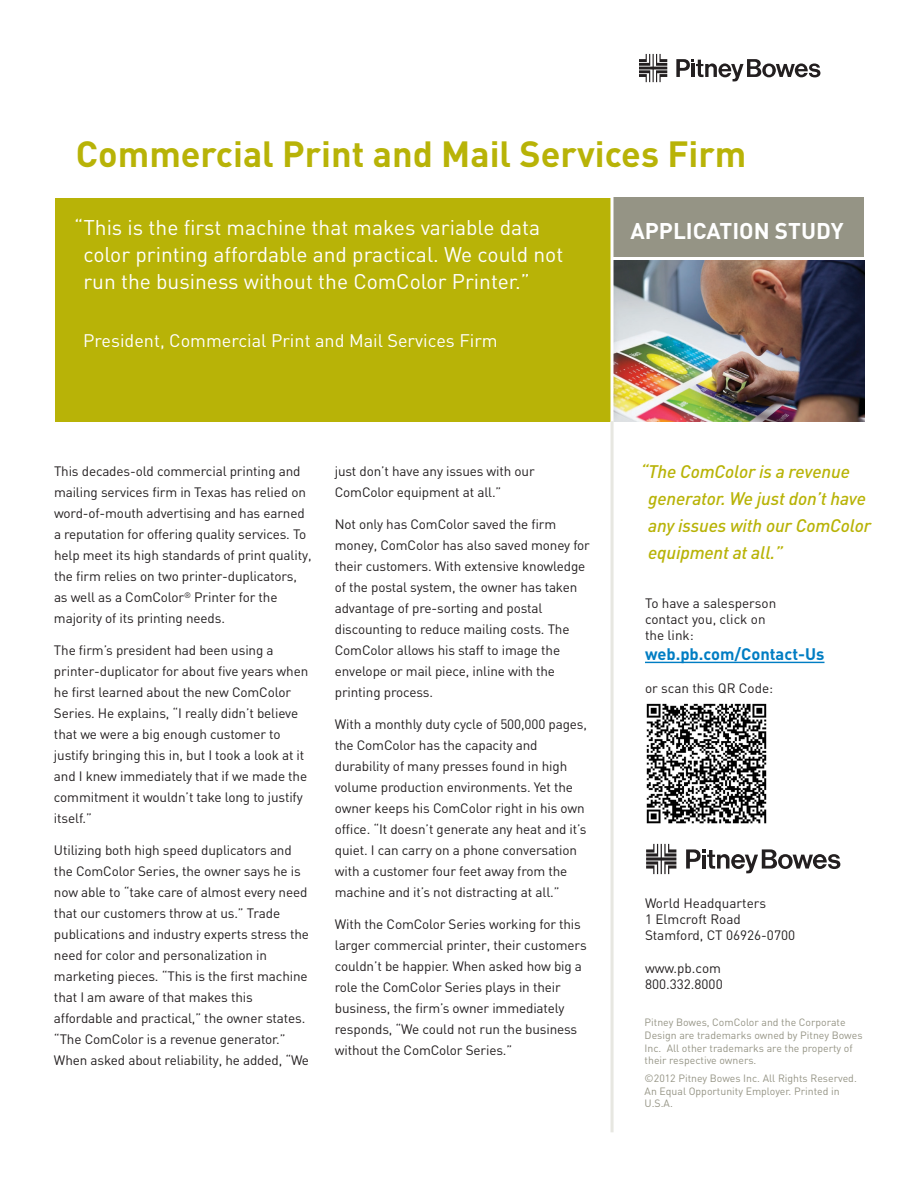
<style>
.page{position:relative;width:918px;height:1188px;background:#fff}
.page>*{position:absolute;margin:0;border:0;box-sizing:border-box;transform-origin:0 0}
.t1{font:700 36px "DIN";color:#b8b307}
.t2{font:700 22.5px "DIN";color:#fff}
.t3{font:21px/27px "DIN";color:#fff}
.t4{font:italic 500 18px/27px "DIN";letter-spacing:-.01em;color:#b8b307}
.t5{font:18px "DIN";color:#fff}
.t6{font:700 16.5px "DIN";color:#007dc3}
.t7{font:13.5px/21px "DIN";letter-spacing:-.01em;color:#231f20}
.t8{font:10.5px/12.6px "DIN";color:#959485}
</style>
<div class="page">
<img style="left:614px;top:260px;width:250px;height:162px">
<div style="left:56px;top:198px;width:556px;height:224px;background:#b8b307"></div>
<svg style="left:676px;top:59px;width:144px;height:22px"></svg>
<svg style="left:639px;top:54px;width:28px;height:28px"></svg>
<div style="left:613px;top:198px;width:251px;height:59px;background:#959485"></div>
<svg style="left:610px;top:197px;width:4px;height:262px"></svg>
<hr style="left:611px;top:421px;width:3px;height:711px;background:#e7e7e1">
<svg style="left:686px;top:849px;width:154px;height:24px"></svg>
<svg style="left:646px;top:844px;width:30px;height:30px"></svg>
<hr style="left:645px;top:662px;width:180px;height:1px;background:#007dc3">
<img style="left:646px;top:703px;width:121px;height:121px">
<h1 class="t1" style="left:76px;top:131px;width:672px">Commercial Print and Mail Services Firm</h1>
<h3 class="t3" style="left:83px;top:214px;width:481px;text-indent:-9px">“This is the first machine that makes variable data color printing affordable and practical. We could not run the business without the ComColor Printer.”</h3>
<h3 class="t5" style="left:83px;top:329px;width:416px">President, Commercial Print and Mail Services Firm</h3>
<h2 class="t2" style="left:630px;top:216px;width:215px">APPLICATION Study</h2>
<p class="t7" style="left:54px;top:461px;width:259px">This decades-old commercial printing and mailing services firm in Texas has relied on word-of-mouth advertising and has earned a reputation for offering quality services. To help meet its high standards of print quality, the firm relies on two printer-duplicators, as well as a ComColor<sup>®</sup> Printer for the majority of its printing needs.</p>
<p class="t7" style="left:54px;top:639px;width:256px">The firm’s president had been using a printer-duplicator for about five years when he first learned about the new ComColor Series. He explains, “I really didn’t believe that we were a big enough customer to justify bringing this in, but I took a look at it and I knew immediately that if we made the commitment it wouldn’t take long to justify itself.”</p>
<p class="t7" style="left:54px;top:839px;width:257px">Utilizing both high speed duplicators and the ComColor Series, the owner says he is now able to “take care of almost every need that our customers throw at us.” Trade publications and industry experts stress the need for color and personalization in marketing pieces. “This is the first machine that I am aware of that makes this affordable and practical,” the owner states. “The ComColor is a revenue generator.” When asked about reliability, he added, “We</p>
<p class="t7" style="left:335px;top:461px;width:201px">just don’t have any issues with our<br>ComColor equipment at all.”</p>
<p class="t7" style="left:335px;top:513px;width:257px">Not only has ComColor saved the firm money, ComColor has also saved money for their customers. With extensive knowledge of the postal system, the owner has taken advantage of pre-sorting and postal discounting to reduce mailing costs. The ComColor allows his staff to image the envelope or mail piece, inline with the printing process.</p>
<p class="t7" style="left:335px;top:713px;width:254px">With a monthly duty cycle of 500,000 pages, the ComColor has the capacity and durability of many presses found in high volume production environments. Yet the owner keeps his ComColor right in his own office. “It doesn’t generate any heat and it’s quiet. I can carry on a phone conversation with a customer four feet away from the machine and it’s not distracting at all.”</p>
<p class="t7" style="left:335px;top:913px;width:253px">With the ComColor Series working for this larger commercial printer, their customers couldn’t be happier. When asked how big a role the ComColor Series plays in their business, the firm’s owner immediately responds, “We could not run the business without the ComColor Series.”</p>
<h3 class="t4" style="left:648px;top:458px;width:225px;text-indent:-8px">“The ComColor is a revenue generator. We just don’t have any issues with our ComColor equipment at all.”</h3>
<p class="t7" style="left:645px;top:595px;width:133px;line-height:16.2px">To have a salesperson contact you, click on the link:</p>
<p class="t6" style="left:645px;top:643px;width:181px">web.pb.com/Contact-Us</p>
<p class="t7" style="left:645px;top:677px;width:130px">or scan this QR Code:</p>
<p class="t7" style="left:645px;top:895px;width:152px;line-height:16.2px">World Headquarters<br>1 Elmcroft Road<br>Stamford, CT 06926-0700</p>
<p class="t7" style="left:645px;top:960px;width:79px;line-height:16.2px">www.pb.com<br>800.332.8000</p>
<p class="t8" style="left:645px;top:1016px;width:219px">Pitney Bowes, ComColor and the Corporate Design are trademarks owned by Pitney Bowes Inc. All other trademarks are the property of their respective owners.</p>
<p class="t8" style="left:645px;top:1072px;width:214px">©2012 Pitney Bowes Inc. All Rights Reserved.<br>An Equal Opportunity Employer. Printed in<br>U.S.A.</p>
</div>
